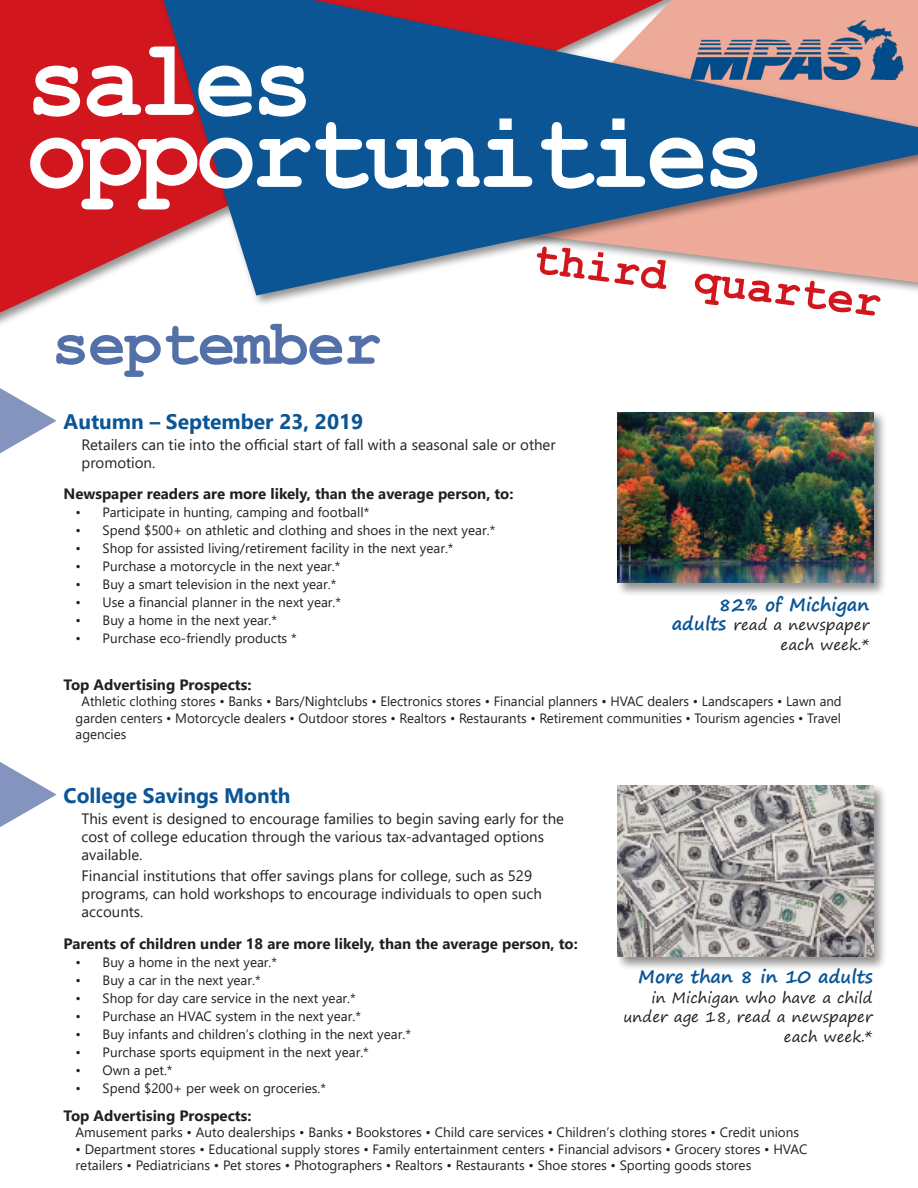
<style>
.page{position:relative;width:918px;height:1188px;background:#fff}
.page>*{position:absolute;margin:0;border:0;box-sizing:border-box;transform-origin:0 0}
.t1{font:700 108px "Courier New";letter-spacing:-.05em;color:#fff;scale:.95 1}
.t2{font:700 63px "Courier New";letter-spacing:-.02em;color:#5371a8}
.t3{font:700 45px "Courier New";color:#d1161e}
.t4{font:700 21px "Segoe UI";color:#0b5595}
.t5{font:700 18px "Segoe Print";color:#0b5595}
.t6{font:15px/18px "Segoe UI";color:#231f20}
.t7{font:700 15px "Segoe UI";color:#231f20}
.t8{font:15px/19.5px "Segoe Print";color:#231f20;text-align:right}
.t9{font:13.5px/16.5px "Segoe UI";color:#231f20}
.s1{font-weight:700;font-size:18px;color:#0b5595}
</style>
<div class="page">
<svg style="left:0;top:0;width:150px;height:324px;background:#d5343a"></svg>
<div style="left:150px;top:0;width:768px;height:308px;background:#231f20;opacity:.5"></div>
<svg style="left:164px;top:0;width:754px;height:296px;background:#637598"></svg>
<img style="left:685px;top:16px;width:222px;height:64px">
<div style="left:615px;top:783px;width:273px;height:188px;background:#231f20;opacity:.5"></div>
<img style="left:617px;top:786px;width:256px;height:171px">
<div style="left:615px;top:410px;width:273px;height:187px;background:#231f20;opacity:.5"></div>
<img style="left:617px;top:412px;width:256px;height:171px">
<p class="t1" style="left:26px;top:14px;width:304px">sales</p>
<p class="t1" style="left:26px;top:86px;width:779px">opportunities</p>
<p class="t3" style="left:536px;top:231px;width:352px;rotate:7deg">third quarter</p>
<p class="t2" style="left:52px;top:305px;width:332px">september</p>
<p class="t4" style="left:64px;top:402px;width:301px">Autumn – September 23, 2019</p>
<p class="t6" style="left:82px;top:434px;width:476px">Retailers can tie into the official start of fall with a seasonal sale or other promotion.</p>
<p class="t7" style="left:64px;top:480px;width:451px">Newspaper readers are more likely, than the average person, to:</p>
<p class="t9" style="left:76px;top:503px;width:295px">• Participate in hunting, camping and football*</p>
<p class="t9" style="left:76px;top:521px;width:421px">• Spend $500+ on athletic and clothing and shoes in the next year.*</p>
<p class="t9" style="left:76px;top:539px;width:379px">• Shop for assisted living/retirement facility in the next year.*</p>
<p class="t9" style="left:76px;top:557px;width:266px">• Purchase a motorcycle in the next year.*</p>
<p class="t9" style="left:76px;top:575px;width:262px">• Buy a smart television in the next year.*</p>
<p class="t9" style="left:76px;top:593px;width:267px">• Use a financial planner in the next year.*</p>
<p class="t9" style="left:76px;top:611px;width:203px">• Buy a home in the next year.*</p>
<p class="t9" style="left:76px;top:629px;width:223px">• Purchase eco-friendly products *</p>
<p class="t5" style="left:718px;top:588px;width:152px">82% of Michigan</p>
<p class="t8" style="left:672px;top:615px;width:199px"><span class="s1">adults</span> read a newspaper each week.*</p>
<p class="t7" style="left:64px;top:670px;width:189px">Top Advertising Prospects:</p>
<p class="t9" style="left:76px;top:692px;width:768px;text-align:justify;text-indent:6px">Athletic clothing stores • Banks • Bars/Nightclubs • Electronics stores • Financial planners • HVAC dealers • Landscapers • Lawn and garden centers • Motorcycle dealers • Outdoor stores • Realtors • Restaurants • Retirement communities • Tourism agencies • Travel agencies</p>
<p class="t4" style="left:64px;top:776px;width:228px">College Savings Month</p>
<p class="t6" style="left:82px;top:808px;width:484px">This event is designed to encourage families to begin saving early for the cost of college education through the various tax-advantaged options available.</p>
<p class="t6" style="left:82px;top:865px;width:462px">Financial institutions that offer savings plans for college, such as 529 programs, can hold workshops to encourage individuals to open such accounts.</p>
<p class="t7" style="left:64px;top:930px;width:516px">Parents of children under 18 are more likely, than the average person, to:</p>
<p class="t9" style="left:76px;top:953px;width:203px">• Buy a home in the next year.*</p>
<p class="t9" style="left:76px;top:971px;width:187px">• Buy a car in the next year.*</p>
<p class="t9" style="left:76px;top:989px;width:282px">• Shop for day care service in the next year.*</p>
<p class="t9" style="left:76px;top:1007px;width:287px">• Purchase an HVAC system in the next year.*</p>
<p class="t9" style="left:76px;top:1025px;width:337px">• Buy infants and children’s clothing in the next year.*</p>
<p class="t9" style="left:76px;top:1043px;width:295px">• Purchase sports equipment in the next year.*</p>
<p class="t9" style="left:76px;top:1061px;width:98px">• Own a pet.*</p>
<p class="t9" style="left:76px;top:1079px;width:252px">• Spend $200+ per week on groceries.*</p>
<p class="t5" style="left:638px;top:961px;width:236px">More than 8 in 10 adults</p>
<p class="t8" style="left:623px;top:987px;width:251px">in Michigan who have a child under age 18, read a newspaper each week.*</p>
<p class="t7" style="left:64px;top:1101px;width:189px">Top Advertising Prospects:</p>
<p class="t9" style="left:76px;top:1123px;width:725px">Amusement parks • Auto dealerships • Banks • Bookstores • Child care services • Children’s clothing stores • Credit unions</p>
<p class="t9" style="left:76px;top:1140px;width:733px">• Department stores • Educational supply stores • Family entertainment centers • Financial advisors • Grocery stores • HVAC retailers • Pediatricians • Pet stores • Photographers • Realtors • Restaurants • Shoe stores • Sporting goods stores</p>
</div>
